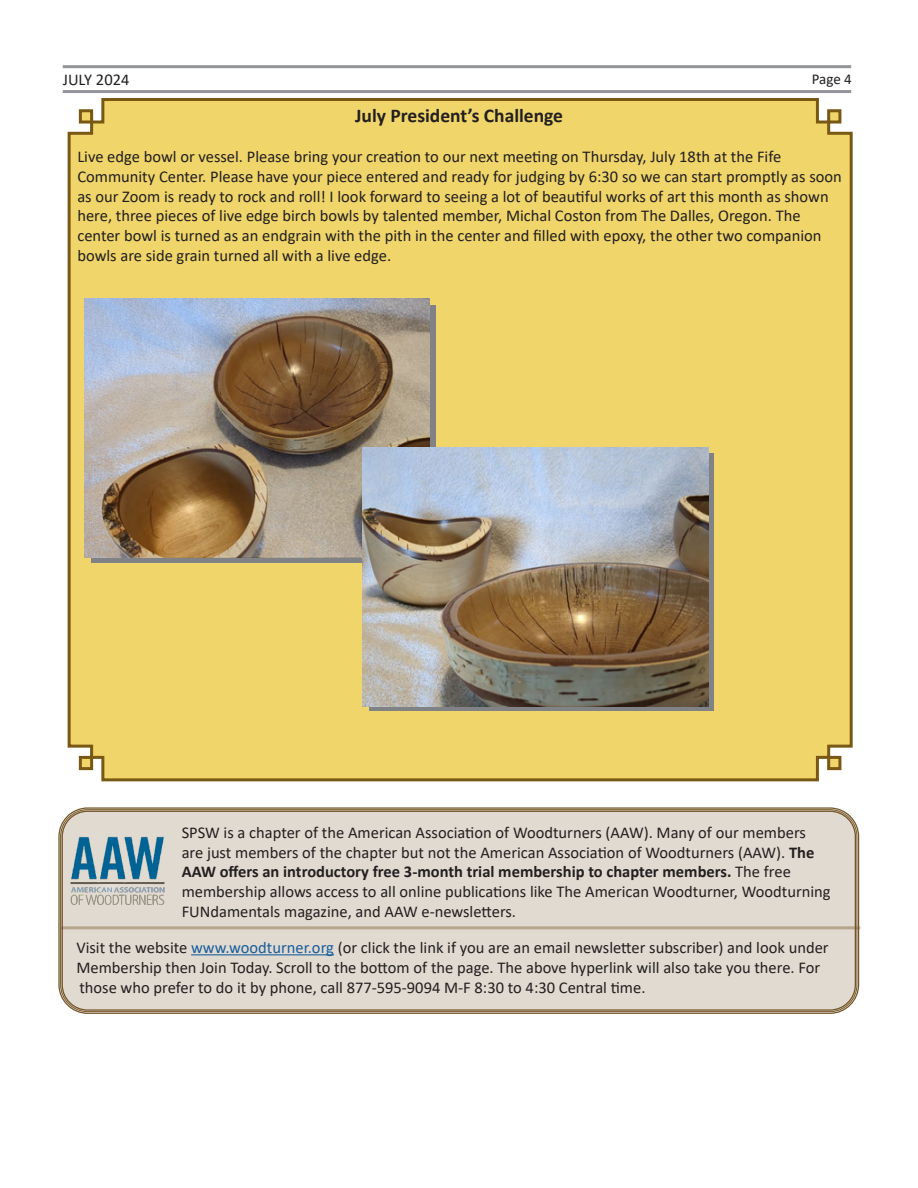
<style>
.page{position:relative;width:918px;height:1188px;background:#fff}
.page>*{position:absolute;margin:0;border:0;box-sizing:border-box;transform-origin:0 0}
.t1{font:700 19.5px "Calibri";color:#231f20}
.t2{font:16.5px/19.8px "Calibri";color:#231f20}
.t3{font:15px "Calibri";color:#231f20}
.s1{font-weight:700}
.s2{color:#175d9e}
</style>
<div class="page">
<hr style="left:63px;top:65px;width:788px;height:3px;background:#939598">
<hr style="left:63px;top:90px;width:788px;height:3px;background:#939598">
<div style="left:67px;top:98px;width:786px;height:684px;background:#efd56a"></div>
<div style="left:92px;top:305px;width:344px;height:258px;background:#808285"></div>
<img style="left:84px;top:298px;width:346px;height:259px">
<svg style="left:370px;top:454px;width:344px;height:257px;background:#7c7c7c"></svg>
<img style="left:363px;top:447px;width:345px;height:259px">
<div style="left:61px;top:810px;width:796px;height:202px;background:#e0dad0;border-radius:27px"></div>
<hr style="left:191px;top:954px;width:143px;height:1px;background:#175d9e">
<div style="left:58px;top:807px;width:801px;height:207px;border:1px solid #745527;border-radius:29px"></div>
<div style="left:62px;top:811px;width:794px;height:200px;border:1px solid #745527;border-radius:25px"></div>
<hr style="left:61px;top:926px;width:799px;height:3px;background:#745527">
<img style="left:70px;top:836px;width:95px;height:69px">
<p class="t2" style="left:63px;top:69px;width:68px">JULY 2024</p>
<p class="t3" style="left:812px;top:69px;width:42px">Page 4</p>
<p class="t1" style="left:355px;top:102px;width:209px">July President’s Challenge</p>
<p class="t2" style="left:77px;top:146px;width:766px">Live edge bowl or vessel. Please bring your creation to our next meeting on Thursday, July 18th at the Fife Community Center. Please have your piece entered and ready for judging by 6:30 so we can start promptly as soon as our Zoom is ready to rock and roll! I look forward to seeing a lot of beautiful works of art this month as shown here, three pieces of live edge birch bowls by talented member, Michal Coston from The Dalles, Oregon. The center bowl is turned as an endgrain with the pith in the center and filled with epoxy, the other two companion bowls are side grain turned all with a live edge.</p>
<p class="t2" style="left:182px;top:822px;width:651px">SPSW is a chapter of the American Association of Woodturners (AAW). Many of our members are just members of the chapter but not the American Association of Woodturners (AAW). <span class="s1">The AAW offers an introductory free 3-month trial membership to chapter members.</span> The free membership allows access to all online publications like The American Woodturner, Woodturning FUNdamentals magazine, and AAW e-newsletters.</p>
<p class="t2" style="left:76px;top:937px;width:754px">Visit the website <span class="s2">www.woodturner.org</span> (or click the link if you are an email newsletter subscriber) and look under<br>Membership then Join Today. Scroll to the bottom of the page. The above hyperlink will also take you there. For those who prefer to do it by phone, call 877-595-9094 M-F 8:30 to 4:30 Central time.</p>
</div>
